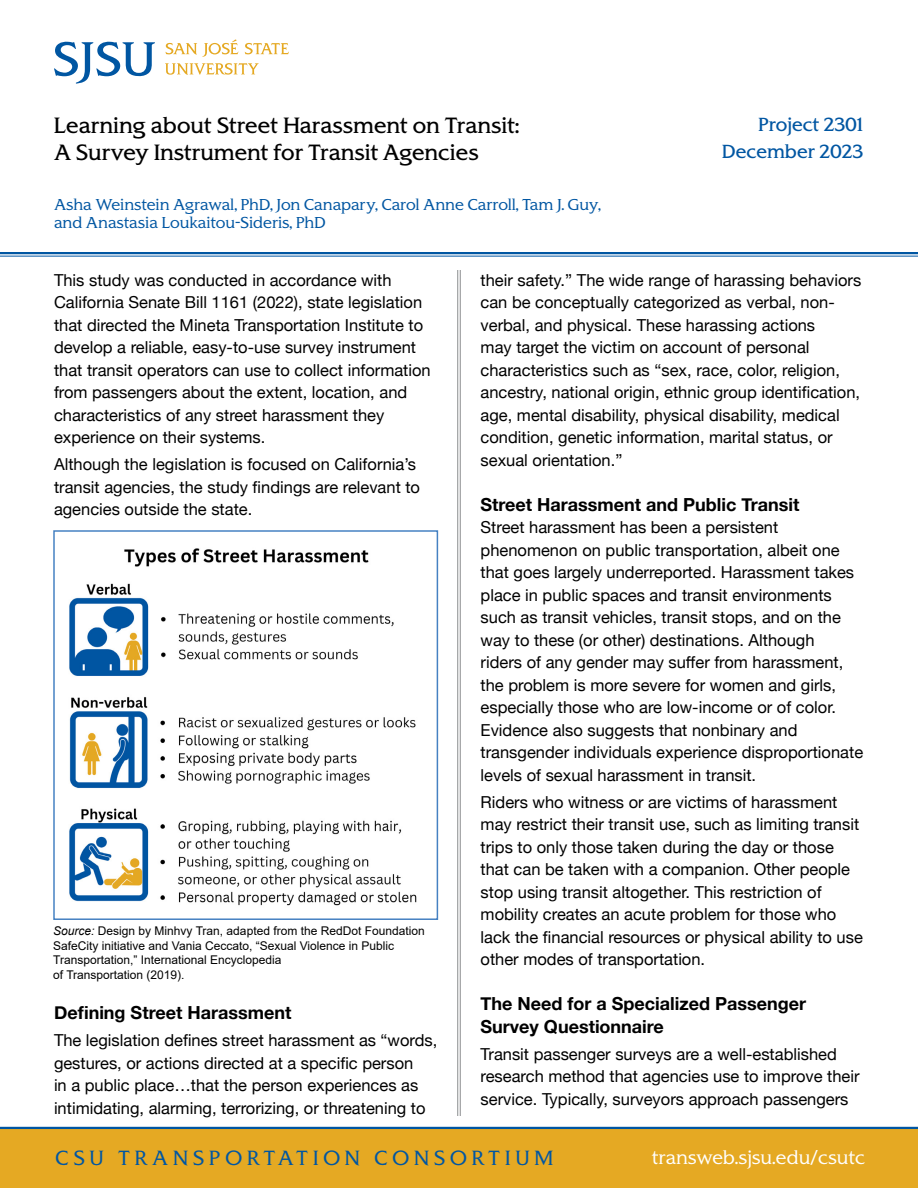
<style>
.page{position:relative;width:918px;height:1188px;background:#fff}
.page>*{position:absolute;margin:0;border:0;box-sizing:border-box;transform-origin:0 0}
.t1{font:21px/27px "SJSU Spartan";color:#000}
.t2{font:300 19.5px "SJSU Spartan";letter-spacing:.25em;color:#0056a2}
.t3{font:700 18px/22.5px "Helvetica Neue";color:#000}
.t4{font:18px/27px "SJSU Spartan";color:#0056a2;text-align:right}
.t5{font:300 18px "SJSU Spartan";color:#fff}
.t6{font:16.5px/22.5px "Helvetica Neue";color:#000}
.t7{font:300 15px/18px "SJSU Spartan";color:#0056a2}
.t8{font:12px/14.4px "Arial";color:#000}
.s1{font-style:italic}
</style>
<div class="page">
<svg style="left:54px;top:41px;width:101px;height:43px"></svg>
<svg style="left:245px;top:43px;width:44px;height:11px"></svg>
<svg style="left:165px;top:63px;width:94px;height:12px"></svg>
<svg style="left:165px;top:40px;width:73px;height:17px"></svg>
<img style="left:69px;top:548px;width:348px;height:358px">
<div style="left:53px;top:530px;width:385px;height:390px;border:2px solid #4681c2"></div>
<div style="left:0;top:1127px;width:918px;height:61px;background:#e5a923"></div>
<hr style="left:0;top:256px;width:918px;height:1px;background:#0056a2">
<hr style="left:0;top:252px;width:918px;height:2px;background:#0056a2">
<hr style="left:457px;top:270px;width:1px;height:846px;background:#8a8c8e">
<hr style="left:460px;top:270px;width:1px;height:846px;background:#8a8c8e">
<h3 class="t1" style="left:54px;top:112px;width:467px">Learning about Street Harassment on Transit:<br>A Survey Instrument for Transit Agencies</h3>
<p class="t7" style="left:54px;top:196px;width:548px">Asha Weinstein Agrawal, PhD, Jon Canapary, Carol Anne Carroll, Tam J. Guy, and Anastasia Loukaitou-Sideris, PhD</p>
<p class="t4" style="left:722px;top:111px;width:143px">Project 2301<br>December 2023</p>
<p class="t6" style="left:54px;top:270px;width:378px">This study was conducted in accordance with California Senate Bill 1161 (2022), state legislation that directed the Mineta Transportation Institute to develop a reliable, easy-to-use survey instrument that transit operators can use to collect information from passengers about the extent, location, and characteristics of any street harassment they experience on their systems.</p>
<p class="t6" style="left:54px;top:454px;width:364px">Although the legislation is focused on California’s</p>
<p class="t6" style="left:54px;top:477px;width:368px">transit agencies, the study findings are relevant to</p>
<p class="t6" style="left:54px;top:499px;width:200px">agencies outside the state.</p>
<p class="t8" style="left:53px;top:924px;width:373px"><span class="s1">Source:</span> Design by Minhvy Tran, adapted from the RedDot Foundation SafeCity initiative and Vania Ceccato, “Sexual Violence in Public Transportation,” International Encyclopedia<br>of Transportation (2019).</p>
<h4 class="t3" style="left:54px;top:1002px;width:239px">Defining Street Harassment</h4>
<p class="t6" style="left:54px;top:1030px;width:385px">The legislation defines street harassment as “words, gestures, or actions directed at a specific person</p>
<p class="t6" style="left:54px;top:1075px;width:373px">in a public place…that the person experiences as intimidating, alarming, terrorizing, or threatening to</p>
<p class="t6" style="left:481px;top:270px;width:382px">their safety.” The wide range of harassing behaviors can be conceptually categorized as verbal, non&shy;verbal, and physical. These harassing actions<br>may target the victim on account of personal</p>
<p class="t6" style="left:481px;top:360px;width:381px">characteristics such as “sex, race, color, religion, ancestry, national origin, ethnic group identification,</p>
<p class="t6" style="left:481px;top:405px;width:361px">age, mental disability, physical disability, medical condition, genetic information, marital status, or sexual orientation.”</p>
<h4 class="t3" style="left:481px;top:494px;width:320px">Street Harassment and Public Transit</h4>
<p class="t6" style="left:481px;top:517px;width:375px">Street harassment has been a persistent phenomenon on public transportation, albeit one that goes largely underreported. Harassment takes place in public spaces and transit environments such as transit vehicles, transit stops, and on the way to these (or other) destinations. Although</p>
<p class="t6" style="left:481px;top:652px;width:364px">riders of any gender may suffer from harassment,</p>
<p class="t6" style="left:481px;top:675px;width:384px">the problem is more severe for women and girls, especially those who are low-income or of color.<br>Evidence also suggests that nonbinary and transgender individuals experience disproportionate levels of sexual harassment in transit.</p>
<p class="t6" style="left:481px;top:792px;width:380px">Riders who witness or are victims of harassment may restrict their transit use, such as limiting transit trips to only those taken during the day or those that can be taken with a companion. Other people stop using transit altogether. This restriction of mobility creates an acute problem for those who</p>
<p class="t6" style="left:481px;top:927px;width:384px">lack the financial resources or physical ability to use</p>
<p class="t6" style="left:481px;top:949px;width:226px">other modes of transportation.</p>
<h4 class="t3" style="left:481px;top:993px;width:327px">The Need for a Specialized Passenger<br>Survey Questionnaire</h4>
<p class="t6" style="left:481px;top:1044px;width:381px">Transit passenger surveys are a well-established research method that agencies use to improve their service. Typically, surveyors approach passengers</p>
<p class="t2" style="left:55px;top:1145px;width:499px">CSU TRANSPORTATION CONSORTIUM</p>
<p class="t5" style="left:652px;top:1146px;width:215px">transweb.sjsu.edu/csutc</p>
</div>
